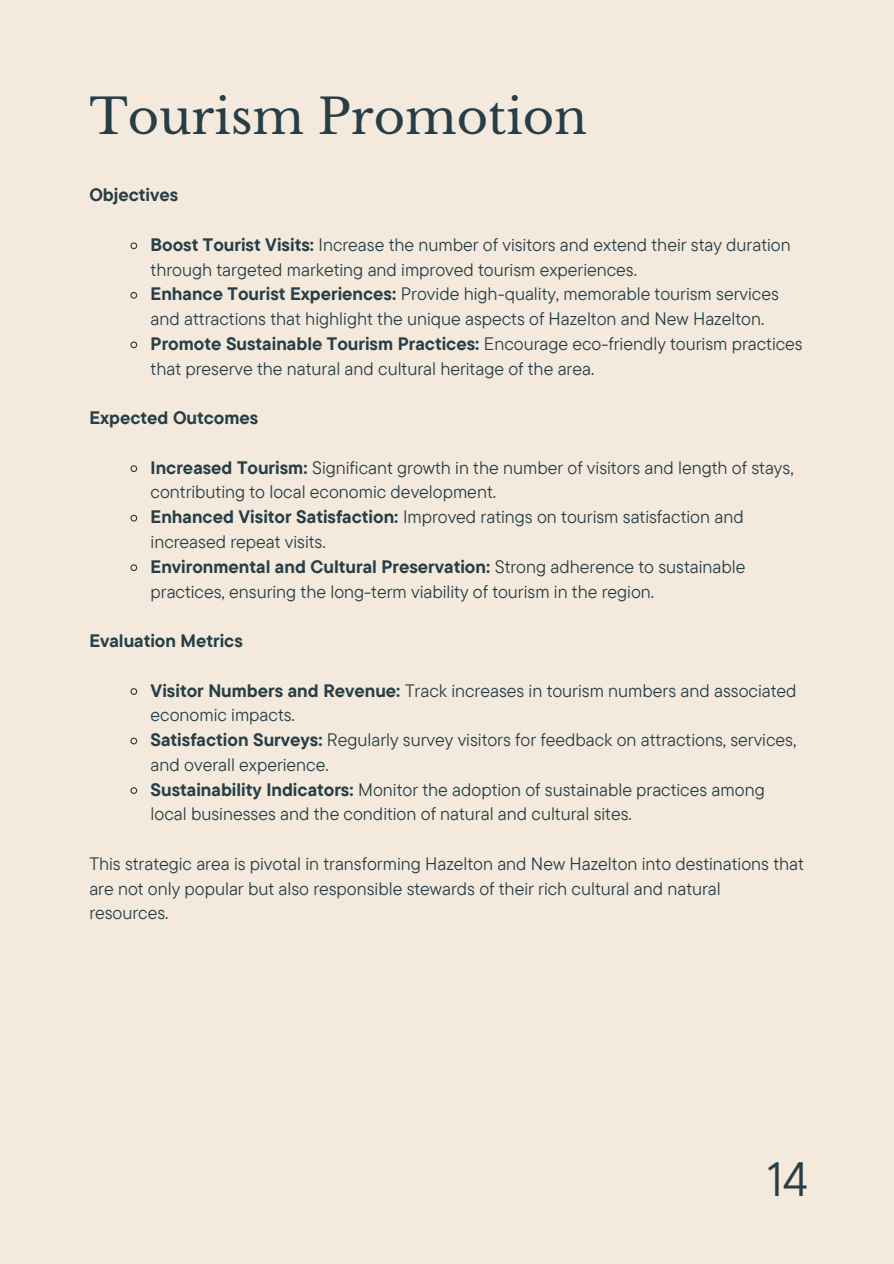
<style>
.page{position:relative;width:894px;height:1264px;background:#fff}
.page>*{position:absolute;margin:0;border:0;box-sizing:border-box;transform-origin:0 0}
.t1{font:48px "Libre Baskerville";color:#273e47}
.t2{font:48px "TT Commons Pro";color:#273e47}
.t3{font:18px/24.8px "TT Commons Pro";color:#273e47}
.t4{font:700 18px "TT Commons Pro";color:#273e47}
.s1{font-weight:700}
</style>
<div class="page">
<div style="left:0;top:0;width:893px;height:1263px;background:#f3e9dc"></div>
<svg style="left:130px;top:242px;width:8px;height:8px"></svg>
<svg style="left:130px;top:292px;width:8px;height:7px"></svg>
<svg style="left:130px;top:341px;width:8px;height:8px"></svg>
<svg style="left:130px;top:465px;width:8px;height:7px"></svg>
<svg style="left:130px;top:514px;width:8px;height:8px"></svg>
<svg style="left:130px;top:564px;width:8px;height:8px"></svg>
<svg style="left:130px;top:688px;width:8px;height:7px"></svg>
<svg style="left:130px;top:737px;width:8px;height:8px"></svg>
<svg style="left:130px;top:787px;width:8px;height:7px"></svg>
<h1 class="t1" style="left:89px;top:87px;width:499px">Tourism Promotion</h1>
<h2 class="t4" style="left:89px;top:183px;width:90px">Objectives</h2>
<p class="t3" style="left:150px;top:232px;width:641px"><span class="s1">Boost Tourist Visits:</span> Increase the number of visitors and extend their stay duration through targeted marketing and improved tourism experiences.</p>
<p class="t3" style="left:150px;top:281px;width:629px"><span class="s1">Enhance Tourist Experiences:</span> Provide high-quality, memorable tourism services and attractions that highlight the unique aspects of Hazelton and New Hazelton.</p>
<p class="t3" style="left:150px;top:331px;width:653px"><span class="s1">Promote Sustainable Tourism Practices:</span> Encourage eco-friendly tourism practices that preserve the natural and cultural heritage of the area.</p>
<h2 class="t4" style="left:89px;top:406px;width:170px">Expected Outcomes</h2>
<p class="t3" style="left:150px;top:454px;width:644px"><span class="s1">Increased Tourism:</span> Significant growth in the number of visitors and length of stays, contributing to local economic development.</p>
<p class="t3" style="left:150px;top:504px;width:594px"><span class="s1">Enhanced Visitor Satisfaction:</span> Improved ratings on tourism satisfaction and increased repeat visits.</p>
<p class="t3" style="left:150px;top:553px;width:596px"><span class="s1">Environmental and Cultural Preservation:</span> Strong adherence to sustainable practices, ensuring the long-term viability of tourism in the region.</p>
<h2 class="t4" style="left:89px;top:629px;width:155px">Evaluation Metrics</h2>
<p class="t3" style="left:150px;top:677px;width:647px"><span class="s1">Visitor Numbers and Revenue:</span> Track increases in tourism numbers and associated economic impacts.</p>
<p class="t3" style="left:150px;top:727px;width:647px"><span class="s1">Satisfaction Surveys:</span> Regularly survey visitors for feedback on attractions, services, and overall experience.</p>
<p class="t3" style="left:150px;top:776px;width:615px"><span class="s1">Sustainability Indicators:</span> Monitor the adoption of sustainable practices among local businesses and the condition of natural and cultural sites.</p>
<p class="t3" style="left:89px;top:850px;width:716px">This strategic area is pivotal in transforming Hazelton and New Hazelton into destinations that are not only popular but also responsible stewards of their rich cultural and natural resources.</p>
<p class="t2" style="left:766px;top:1147px;width:43px">14</p>
</div>
